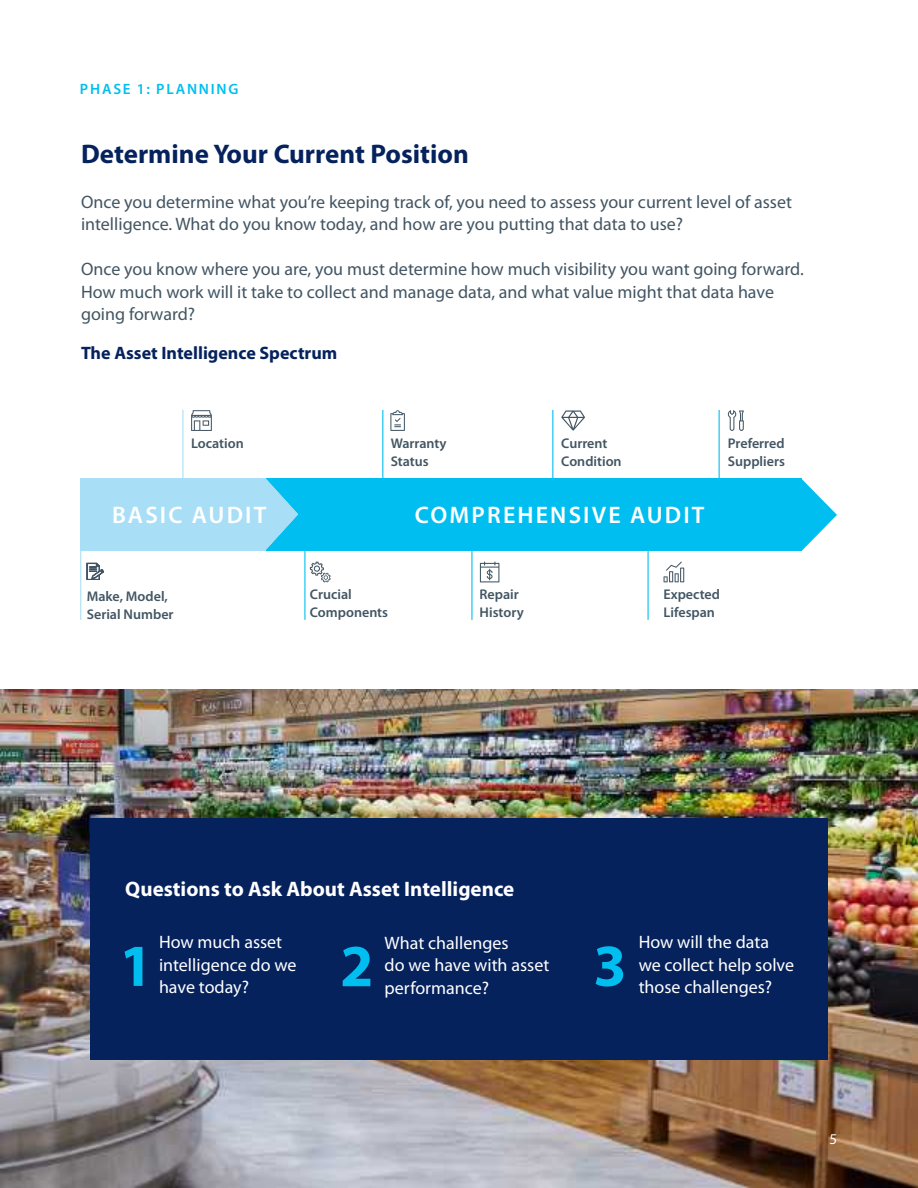
<style>
.page{position:relative;width:918px;height:1188px;background:#fff}
.page>*{position:absolute;margin:0;border:0;box-sizing:border-box;transform-origin:0 0}
.t1{font:700 60px "Myriad Pro";color:#00bff0}
.t2{font:700 27px "Myriad Pro";color:#06225d}
.t3{font:600 24px "Myriad Pro";letter-spacing:.09em;color:#fff}
.t4{font:700 21px "Myriad Pro";color:#fff}
.t5{font:18px/22.5px "Myriad Pro";color:#425563}
.t6{font:18px/22.5px "Myriad Pro";color:#fff}
.t7{font:700 18px "Myriad Pro";color:#06225d}
.t8{font:600 15px "Myriad Pro";letter-spacing:.12em;color:#00bff0}
.t9{font:15px "Myriad Pro";color:#fff}
.t10{font:600 14.1px/18px "Myriad Pro";color:#425563}
</style>
<div class="page">
<img style="left:0;top:690px;width:918px;height:498px">
<div style="left:266px;top:479px;width:535px;height:72px;background:#00bff0"></div>
<svg style="left:801px;top:479px;width:36px;height:72px"></svg>
<hr style="left:80px;top:551px;width:1px;height:68px;background:#a8dff6">
<hr style="left:648px;top:551px;width:1px;height:68px;background:#00bff0">
<hr style="left:552px;top:410px;width:1px;height:69px;background:#00bff0">
<hr style="left:182px;top:410px;width:1px;height:69px;background:#a8dff6">
<svg style="left:310px;top:562px;width:21px;height:20px"></svg>
<hr style="left:304px;top:551px;width:1px;height:68px;background:#00bff0">
<svg style="left:390px;top:410px;width:15px;height:21px"></svg>
<svg style="left:664px;top:562px;width:20px;height:20px"></svg>
<hr style="left:382px;top:410px;width:1px;height:69px;background:#00bff0">
<svg style="left:561px;top:410px;width:24px;height:21px"></svg>
<hr style="left:471px;top:551px;width:2px;height:68px;background:#00bff0">
<svg style="left:728px;top:410px;width:16px;height:21px"></svg>
<hr style="left:719px;top:410px;width:1px;height:69px;background:#00bff0">
<div style="left:80px;top:479px;width:186px;height:72px;background:#a8dff6"></div>
<svg style="left:266px;top:479px;width:32px;height:71px"></svg>
<svg style="left:191px;top:410px;width:21px;height:21px"></svg>
<svg style="left:480px;top:562px;width:19px;height:20px"></svg>
<svg style="left:87px;top:563px;width:17px;height:17px"></svg>
<div style="left:90px;top:818px;width:738px;height:242px;background:#06225d"></div>
<p class="t8" style="left:80px;top:79px;width:160px">PHASE 1: PLANNING</p>
<h2 class="t2" style="left:81px;top:136px;width:389px">Determine Your Current Position</h2>
<p class="t5" style="left:81px;top:190px;width:712px">Once you determine what you’re keeping track of, you need to assess your current level of asset intelligence. What do you know today, and how are you putting that data to use?</p>
<p class="t5" style="left:81px;top:258px;width:725px">Once you know where you are, you must determine how much visibility you want going forward.<br>How much work will it take to collect and manage data, and what value might that data have going forward?</p>
<p class="t7" style="left:81px;top:341px;width:258px">The Asset Intelligence Spectrum</p>
<p class="t10" style="left:191px;top:434px;width:54px">Location</p>
<p class="t10" style="left:391px;top:434px;width:57px">Warranty<br>Status</p>
<p class="t10" style="left:561px;top:434px;width:62px">Current<br>Condition</p>
<p class="t10" style="left:728px;top:434px;width:59px">Preferred<br>Suppliers</p>
<h3 class="t3" style="left:112px;top:500px;width:156px">BASIC AUDIT</h3>
<h3 class="t3" style="left:415px;top:500px;width:291px">COMPREHENSIVE AUDIT</h3>
<p class="t10" style="left:87px;top:587px;width:88px">Make, Model,<br>Serial Number</p>
<p class="t10" style="left:664px;top:585px;width:58px">Expected<br>Lifespan</p>
<p class="t10" style="left:310px;top:585px;width:80px">Crucial<br>Components</p>
<p class="t10" style="left:480px;top:585px;width:46px">Repair<br>History</p>
<p class="t4" style="left:125px;top:875px;width:391px">Questions to Ask About Asset Intelligence</p>
<p class="t6" style="left:159px;top:931px;width:139px">How much asset intelligence do we</p>
<p class="t6" style="left:385px;top:931px;width:166px">What challenges<br>do we have with asset</p>
<h1 class="t1" style="left:340px;top:927px;width:35px">2</h1>
<h1 class="t1" style="left:119px;top:927px;width:35px">1</h1>
<p class="t6" style="left:159px;top:976px;width:92px">have today?</p>
<p class="t6" style="left:385px;top:976px;width:106px">performance?</p>
<h1 class="t1" style="left:593px;top:927px;width:35px">3</h1>
<p class="t6" style="left:639px;top:931px;width:157px">How will the data we collect help solve</p>
<p class="t6" style="left:639px;top:976px;width:135px">those challenges?</p>
<p class="t9" style="left:830px;top:1129px;width:9px">5</p>
</div>
